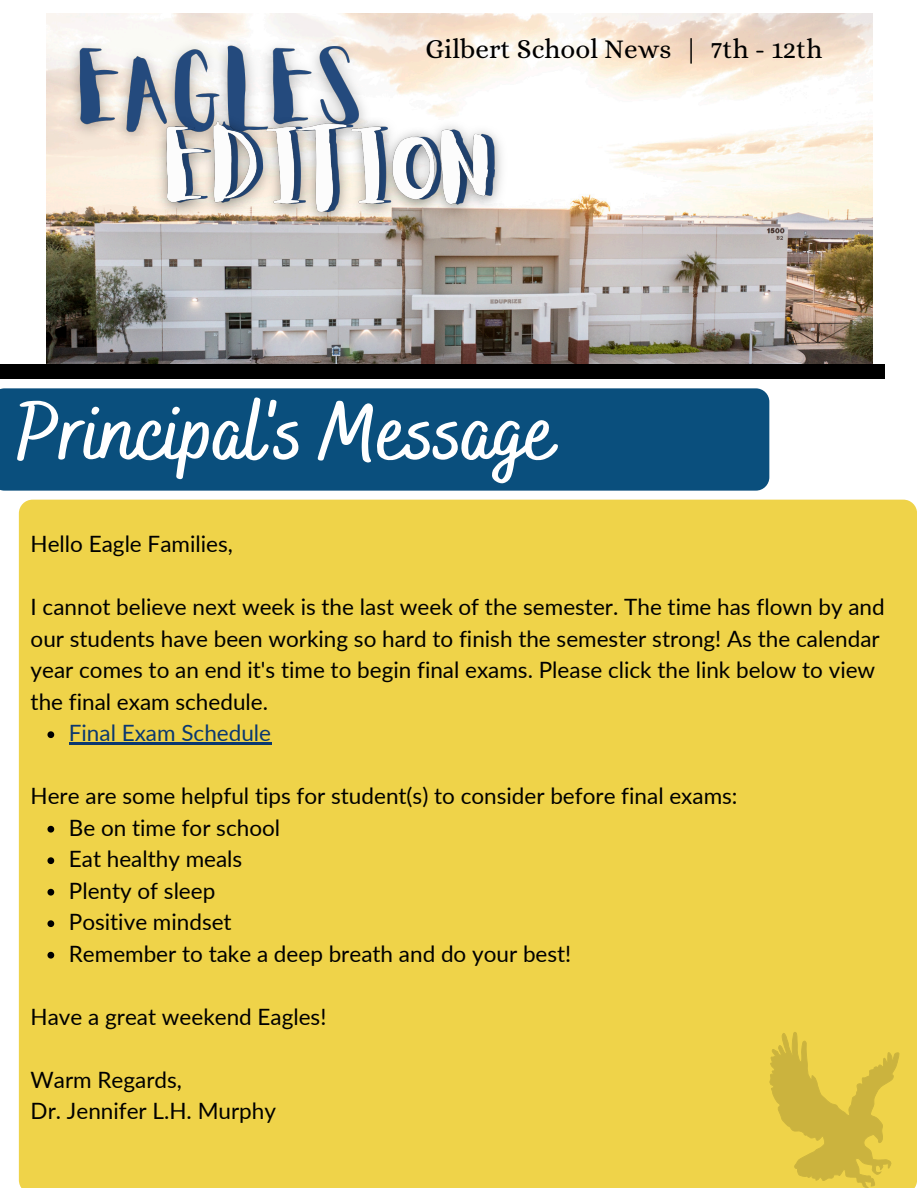
<style>
.page{position:relative;width:918px;height:1188px;background:#fff}
.page>*{position:absolute;margin:0;border:0;box-sizing:border-box;transform-origin:0 0}
.t1{font:700 82.5px "Bakerie Smooth";color:#fff}
.t2{font:27.15px "Alice";color:#000}
.t3{font:22.5px/31.5px "Lato";color:#000}
.t4{font:22.5px "Lato";color:#0b3870}
</style>
<div class="page">
<div style="left:0;top:388px;width:769px;height:103px;background:#0a4f7d"></div>
<div style="left:19px;top:500px;width:898px;height:688px;background:#efd349"></div>
<img style="left:46px;top:13px;width:826px;height:351px">
<div style="left:0;top:364px;width:884px;height:15px;background:#000"></div>
<svg style="left:769px;top:1032px;width:131px;height:156px;background:#dec443"></svg>
<svg style="left:47px;top:731px;width:7px;height:7px"></svg>
<hr style="left:69px;top:743px;width:202px;height:2px;background:#0b3870">
<svg style="left:47px;top:826px;width:7px;height:7px"></svg>
<svg style="left:47px;top:857px;width:7px;height:7px"></svg>
<svg style="left:47px;top:889px;width:7px;height:7px"></svg>
<svg style="left:47px;top:920px;width:7px;height:7px"></svg>
<svg style="left:47px;top:952px;width:7px;height:7px"></svg>
<img style="left:59px;top:25px;width:321px;height:133px">
<img style="left:145px;top:102px;width:364px;height:134px">
<p class="t2" style="left:425px;top:33px;width:399px">Gilbert School News | 7th - 12th</p>
<p class="t1" style="left:17px;top:384px;width:539px">Principal's Message</p>
<p class="t3" style="left:31px;top:528px;width:204px">Hello Eagle Families,</p>
<h3 class="t3" style="left:31px;top:591px;width:856px">I cannot believe next week is the last week of the semester. The time has flown by and our students have been working so hard to finish the semester strong! As the calendar year comes to an end it's time to begin final exams. Please click the link below to view the final exam schedule.</h3>
<p class="t4" style="left:69px;top:719px;width:204px">Final Exam Schedule</p>
<h2 class="t3" style="left:31px;top:780px;width:708px">Here are some helpful tips for student(s) to consider before final exams:</h2>
<p class="t3" style="left:69px;top:811px;width:213px">Be on time for school</p>
<p class="t3" style="left:69px;top:843px;width:175px">Eat healthy meals</p>
<p class="t3" style="left:69px;top:874px;width:148px">Plenty of sleep</p>
<p class="t3" style="left:69px;top:906px;width:164px">Positive mindset</p>
<p class="t3" style="left:69px;top:937px;width:504px">Remember to take a deep breath and do your best!</p>
<p class="t3" style="left:31px;top:1000px;width:297px">Have a great weekend Eagles!</p>
<p class="t3" style="left:31px;top:1063px;width:153px">Warm Regards,</p>
<p class="t3" style="left:31px;top:1095px;width:247px">Dr. Jennifer L.H. Murphy</p>
</div>
